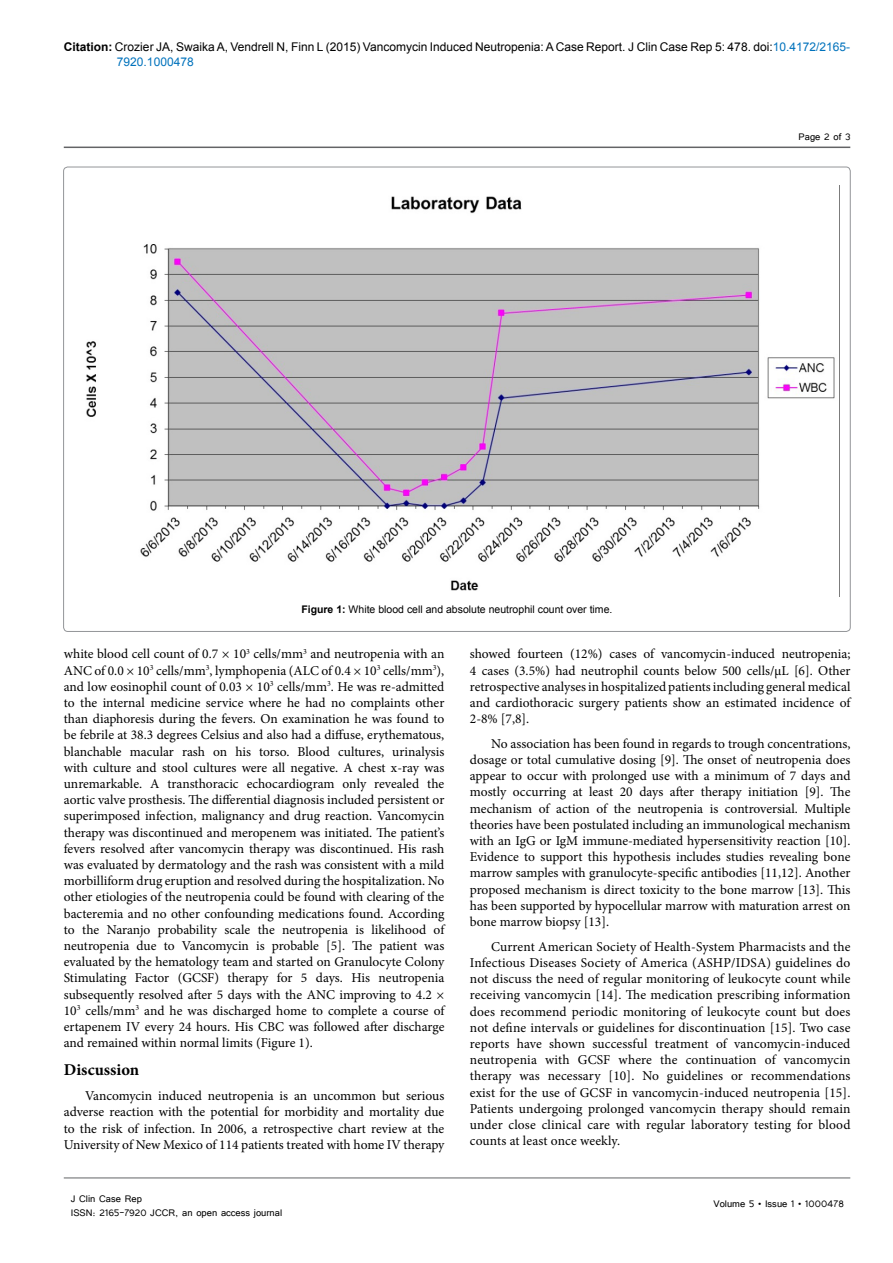
<style>
.page{position:relative;width:893px;height:1263px;background:#fff}
.page>*{position:absolute;margin:0;border:0;box-sizing:border-box;transform-origin:0 0}
.Hedding{font:700 16.5px "Minion Pro";color:#000}
.t1{font:13.5px/16.2px "Minion Pro";color:#000;text-align:justify}
.t2{font:12px/14.4px "Arial";color:#000}
.t3{font:12px/14.4px "Tunga";color:#000}
.t4{font:10.5px "Arial";color:#000}
.s1{font-weight:700}
.s2{color:#0072bc}
</style>
<div class="page">
<hr style="left:64px;top:147px;width:786px;height:1px;background:#636466">
<hr style="left:64px;top:1178px;width:786px;height:1px;background:#636466">
<img style="left:86px;top:186px;width:754px;height:411px">
<p class="t2" style="left:117px;top:40px;width:735px;text-indent:-53px"><span class="s1">Citation:</span> Crozier JA, Swaika A, Vendrell N, Finn L (2015) Vancomycin Induced Neutropenia: A Case Report. J Clin Case Rep 5: 478. doi:<span class="s2">10.4172/2165-<br>7920.1000478</span></p>
<p class="t3" style="left:799px;top:128px;width:53px">Page 2 of 3</p>
<p class="t4" style="left:301px;top:602px;width:313px"><span class="s1">Figure 1:</span> White blood cell and absolute neutrophil count over time.</p>
<p class="t1" style="left:470px;top:646px;width:382px">showed fourteen (12%) cases of vancomycin-induced neutropenia; 4 cases (3.5%) had neutrophil counts below 500 cells/μL [6]. Other retrospective analyses in hospitalized patients including general medical and cardiothoracic surgery patients show an estimated incidence of 2-8% [7,8].</p>
<p class="t1" style="left:470px;top:735px;width:382px;text-indent:21px">No association has been found in regards to trough concentrations, dosage or total cumulative dosing [9]. The onset of neutropenia does appear to occur with prolonged use with a minimum of 7 days and mostly occurring at least 20 days after therapy initiation [9]. The mechanism of action of the neutropenia is controversial. Multiple theories have been postulated including an immunological mechanism with an IgG or IgM immune-mediated hypersensitivity reaction [10].<br>Evidence to support this hypothesis includes studies revealing bone marrow samples with granulocyte-specific antibodies [11,12]. Another proposed mechanism is direct toxicity to the bone marrow [13]. This has been supported by hypocellular marrow with maturation arrest on bone marrow biopsy [13].</p>
<p class="t1" style="left:470px;top:938px;width:382px;text-indent:21px">Current American Society of Health-System Pharmacists and the Infectious Diseases Society of America (ASHP/IDSA) guidelines do not discuss the need of regular monitoring of leukocyte count while receiving vancomycin [14]. The medication prescribing information does recommend periodic monitoring of leukocyte count but does not define intervals or guidelines for discontinuation [15]. Two case reports have shown successful treatment of vancomycin-induced neutropenia with GCSF where the continuation of vancomycin therapy was necessary [10]. No guidelines or recommendations exist for the use of GCSF in vancomycin-induced neutropenia [15].<br>Patients undergoing prolonged vancomycin therapy should remain under close clinical care with regular laboratory testing for blood counts at least once weekly.</p>
<p class="t1" style="left:64px;top:646px;width:382px">white blood cell count of 0.7 × 10<sup>3</sup> cells/mm<sup>3</sup> and neutropenia with an ANC of 0.0 × 10<sup>3</sup> cells/mm<sup>3</sup>, lymphopenia (ALC of 0.4 × 10<sup>3</sup> cells/mm<sup>3</sup>), and low eosinophil count of 0.03 × 10<sup>3</sup> cells/mm<sup>3</sup>. He was re-admitted to the internal medicine service where he had no complaints other than diaphoresis during the fevers. On examination he was found to be febrile at 38.3 degrees Celsius and also had a diffuse, erythematous, blanchable macular rash on his torso. Blood cultures, urinalysis with culture and stool cultures were all negative. A chest x-ray was unremarkable. A transthoracic echocardiogram only revealed the aortic valve prosthesis. The differential diagnosis included persistent or superimposed infection, malignancy and drug reaction. Vancomycin therapy was discontinued and meropenem was initiated. The patient’s fevers resolved after vancomycin therapy was discontinued. His rash was evaluated by dermatology and the rash was consistent with a mild morbilliform drug eruption and resolved during the hospitalization. No other etiologies of the neutropenia could be found with clearing of the bacteremia and no other confounding medications found. According to the Naranjo probability scale the neutropenia is likelihood of neutropenia due to Vancomycin is probable [5]. The patient was evaluated by the hematology team and started on Granulocyte Colony Stimulating Factor (GCSF) therapy for 5 days. His neutropenia subsequently resolved after 5 days with the ANC improving to 4.2 × 10<sup>3</sup> cells/mm<sup>3</sup> and he was discharged home to complete a course of ertapenem IV every 24 hours. His CBC was followed after discharge and remained within normal limits (Figure 1).</p>
<p class="Hedding" style="left:64px;top:1058px;width:77px">Discussion</p>
<p class="t1" style="left:64px;top:1088px;width:382px;text-indent:21px">Vancomycin induced neutropenia is an uncommon but serious adverse reaction with the potential for morbidity and mortality due to the risk of infection. In 2006, a retrospective chart review at the University of New Mexico of 114 patients treated with home IV therapy</p>
<p class="t3" style="left:71px;top:1190px;width:213px">J Clin Case Rep<br>ISSN: 2165-7920 JCCR, an open access journal</p>
<p class="t3" style="left:713px;top:1196px;width:132px">Volume 5 • Issue 1 • 1000478</p>
</div>
